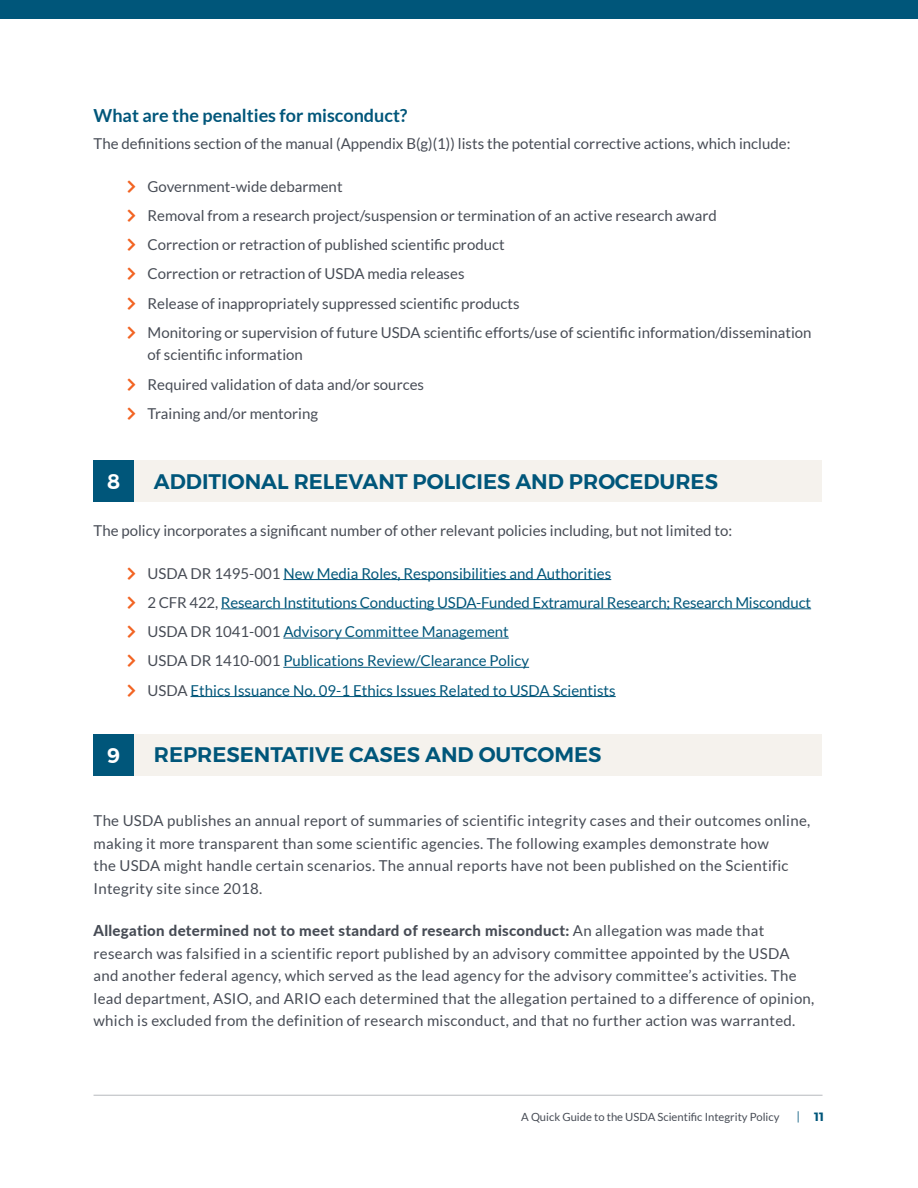
<style>
.page{position:relative;width:918px;height:1188px;background:#fff}
.page>*{position:absolute;margin:0;border:0;box-sizing:border-box;transform-origin:0 0}
.t1{font:600 21px "Montserrat";color:#00567a}
.t2{font:600 21px "Montserrat";color:#fff}
.t3{font:700 18px "Lato";color:#00567a}
.t4{font:15px/22.5px "Lato";letter-spacing:.02em;color:#474c55}
.t5{font:15px/29.2px "Lato";color:#474c55}
.t6{font:15px/29.2px "Lato";color:#00567a}
.t7{font:700 12px "Montserrat";color:#00567a}
.t8{font:11.25px "Lato";color:#474c55}
.s1{color:#474c55}
.s2{font-weight:800}
.s3{font-weight:300}
</style>
<div class="page">
<hr style="left:94px;top:1095px;width:729px;height:1px;background:#b7b9be">
<div style="left:0;top:0;width:918px;height:19px;background:#00567a"></div>
<hr style="left:283px;top:579px;width:328px;height:1px;background:#00567a">
<hr style="left:221px;top:608px;width:590px;height:1px;background:#00567a">
<hr style="left:283px;top:638px;width:226px;height:1px;background:#00567a">
<hr style="left:283px;top:667px;width:246px;height:1px;background:#00567a">
<hr style="left:191px;top:696px;width:425px;height:1px;background:#00567a">
<div style="left:134px;top:460px;width:688px;height:42px;background:#f5f2ed"></div>
<div style="left:94px;top:460px;width:40px;height:42px;background:#00567a"></div>
<div style="left:134px;top:734px;width:688px;height:42px;background:#f5f2ed"></div>
<div style="left:94px;top:734px;width:40px;height:42px;background:#00567a"></div>
<p class="t3" style="left:94px;top:106px;width:315px">What are the penalties for misconduct?</p>
<p class="t5" style="left:94px;top:129px;width:698px">The definitions section of the manual (Appendix B(g)(1)) lists the potential corrective actions, which include:</p>
<p class="t5" style="left:148px;top:171px;width:666px">Government-wide debarment<br>Removal from a research project/suspension or termination of an active research award<br>Correction or retraction of published scientific product<br>Correction or retraction of USDA media releases<br>Release of inappropriately suppressed scientific products<br>Monitoring or supervision of future USDA scientific efforts/use of scientific information/dissemination</p>
<p class="t5" style="left:148px;top:340px;width:278px">of scientific information<br>Required validation of data and/or sources<br>Training and/or mentoring</p>
<h1 class="t2" style="left:107px;top:465px;width:15px">8</h1>
<h1 class="t1" style="left:154px;top:465px;width:566px">ADDITIONAL RELEVANT POLICIES AND PROCEDURES</h1>
<p class="t5" style="left:94px;top:516px;width:640px">The policy incorporates a significant number of other relevant policies including, but not limited to:</p>
<p class="t6" style="left:148px;top:558px;width:665px"><span class="s1">USDA DR 1495-001</span> New Media Roles, Responsibilities and Authorities<br><span class="s1">2 CFR 422,</span> Research Institutions Conducting USDA-Funded Extramural Research; Research Misconduct <span class="s1">USDA DR 1041-001</span> Advisory Committee Management<br><span class="s1">USDA DR 1410-001</span> Publications Review/Clearance Policy<br><span class="s1">USDA</span> Ethics Issuance No. 09-1 Ethics Issues Related to USDA Scientists</p>
<h1 class="t2" style="left:107px;top:739px;width:15px">9</h1>
<h1 class="t1" style="left:154px;top:738px;width:449px">REPRESENTATIVE CASES AND OUTCOMES</h1>
<p class="t4" style="left:94px;top:809px;width:718px">The USDA publishes an annual report of summaries of scientific integrity cases and their outcomes online, making it more transparent than some scientific agencies. The following examples demonstrate how<br>the USDA might handle certain scenarios. The annual reports have not been published on the Scientific Integrity site since 2018.</p>
<p class="t4" style="left:94px;top:919px;width:722px"><span class="s2">Allegation determined not to meet standard of research misconduct:</span> An allegation was made that research was falsified in a scientific report published by an advisory committee appointed by the USDA and another federal agency, which served as the lead agency for the advisory committee’s activities. The lead department, ASIO, and ARIO each determined that the allegation pertained to a difference of opinion, which is excluded from the definition of research misconduct, and that no further action was warranted.</p>
<p class="t8" style="left:521px;top:1111px;width:260px">A Quick Guide to the USDA Scientific Integrity Policy</p>
<p class="t7" style="left:797px;top:1109px;width:29px"><span class="s3">|</span> 11</p>
</div>
